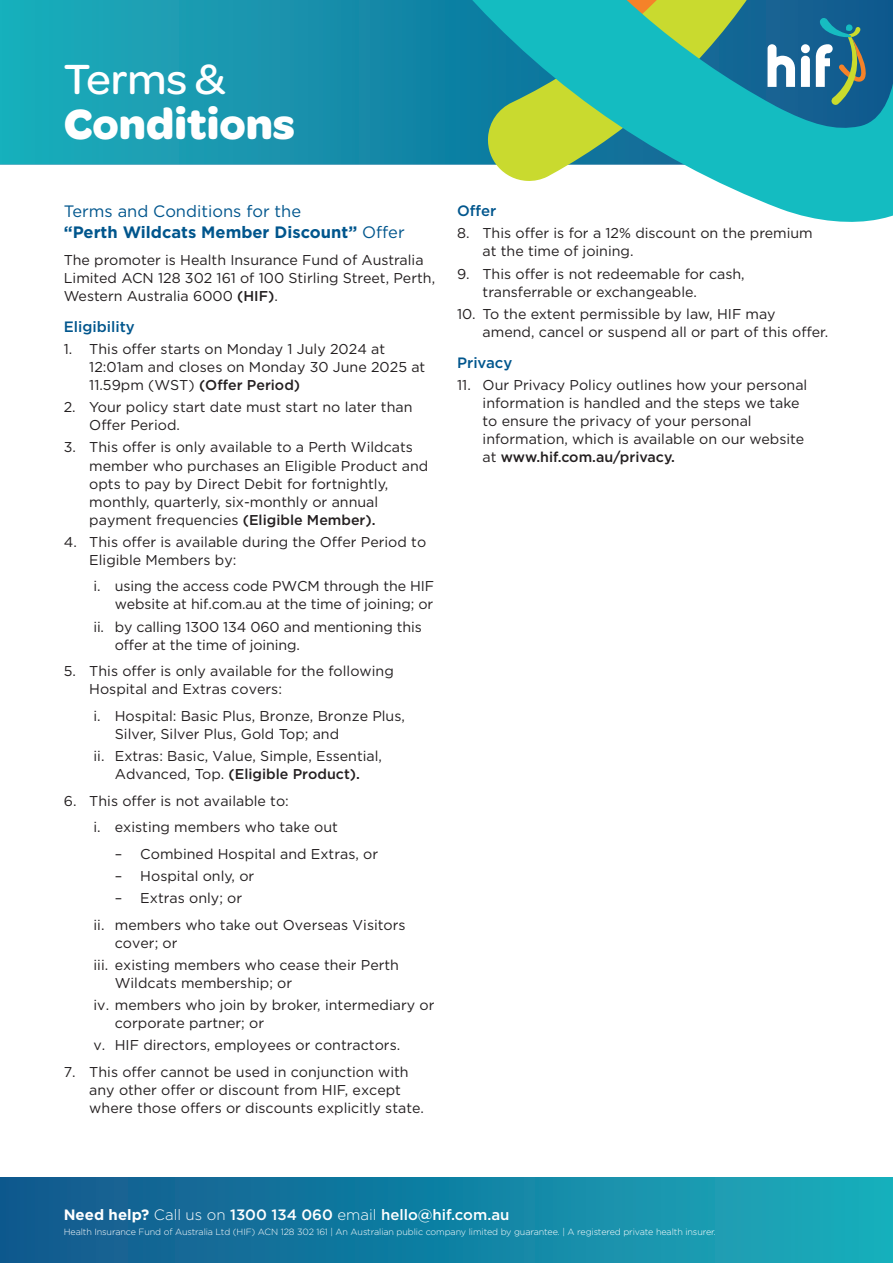
<style>
.page{position:relative;width:893px;height:1263px;background:#fff}
.page>*{position:absolute;margin:0;border:0;box-sizing:border-box;transform-origin:0 0}
.t1{font:700 45px/45px "Omnes";color:#fff}
.t2{font:16.5px/21px "Gotham";color:#01568d}
.t3{font:500 15px "Gotham";color:#fff}
.t4{font:500 15px "Gotham";color:#01568d}
.UL1{font:14.25px/18px "Gotham";color:#231f20}
.t5{font:300 9px "Gotham";letter-spacing:-.01em;color:#fff}
.s1{font-weight:500}
.s2{font-weight:700}
.s3{font-weight:300}
</style>
<div class="page">
<svg style="left:0;top:0;width:423px;height:165px;background:#1999b0"></svg>
<svg style="left:423px;top:0;width:470px;height:222px"></svg>
<svg style="left:767px;top:18px;width:99px;height:87px"></svg>
<div style="left:0;top:1178px;width:893px;height:85px;background:linear-gradient(to right,#0f568c,#1aaebb)"></div>
<p class="t1" style="left:64px;top:54px;width:233px"><span class="s1">Terms &amp;<br></span>Conditions</p>
<p class="t2" style="left:64px;top:201px;width:342px">Terms and Conditions for the<br><span class="s2">“Perth Wildcats Member Discount”</span> Offer</p>
<p class="UL1" style="left:64px;top:250px;width:373px">The promoter is Health Insurance Fund of Australia<br>Limited ACN 128 302 161 of 100 Stirling Street, Perth,<br>Western Australia 6000 <span class="s1">(HIF)</span>.</p>
<h2 class="t4" style="left:64px;top:316px;width:73px">Eligibility</h2>
<p class="UL1" style="left:89px;top:339px;width:338px;text-indent:-26px">1. This offer starts on Monday 1 July 2024 at<br>12:01am and closes on Monday 30 June 2025 at<br>11.59pm (WST) <span class="s1">(Offer Period)</span></p>
<p class="UL1" style="left:89px;top:398px;width:325px;text-indent:-26px">2. Your policy start date must start no later than<br>Offer Period.</p>
<p class="UL1" style="left:89px;top:438px;width:340px;text-indent:-26px">3. This offer is only available to a Perth Wildcats member who purchases an Eligible Product and opts to pay by Direct Debit for fortnightly, monthly, quarterly, six-monthly or annual payment frequencies <span class="s1">(Eligible Member).</span></p>
<p class="UL1" style="left:89px;top:533px;width:338px;text-indent:-26px">4. This offer is available during the Offer Period to<br>Eligible Members by:</p>
<p class="UL1" style="left:93px;top:577px;width:342px;text-align:right">i. using the access code PWCM through the HIF website at hif.com.au at the time of joining; or</p>
<p class="UL1" style="left:115px;top:617px;width:309px;text-indent:-21px">ii. by calling 1300 134 060 and mentioning this offer at the time of joining.</p>
<p class="UL1" style="left:89px;top:662px;width:306px;text-indent:-26px">5. This offer is only available for the following<br>Hospital and Extras covers:</p>
<p class="UL1" style="left:115px;top:706px;width:292px;text-indent:-21px">i. Hospital: Basic Plus, Bronze, Bronze Plus,<br>Silver, Silver Plus, Gold Top; and</p>
<p class="UL1" style="left:94px;top:746px;width:290px;text-align:center">ii. Extras: Basic, Value, Simple, Essential,<br>Advanced, Top. <span class="s1">(Eligible Product).</span></p>
<p class="UL1" style="left:94px;top:787px;width:246px;line-height:26.5px;text-indent:-30px">6. This offer is not available to:<br>i. existing members who take out</p>
<p class="UL1" style="left:115px;top:844px;width:265px">– Combined Hospital and Extras, or</p>
<p class="UL1" style="left:115px;top:866px;width:141px">– Hospital only, or</p>
<p class="UL1" style="left:94px;top:884px;width:314px;line-height:26.4px;text-indent:21px">– Extras only; or<br>ii. members who take out Overseas Visitors</p>
<p class="UL1" style="left:94px;top:931px;width:307px;line-height:22.2px;text-indent:21px">cover; or<br>iii. existing members who cease their Perth</p>
<p class="UL1" style="left:94px;top:971px;width:342px;line-height:22.2px;text-indent:21px">Wildcats membership; or<br>iv. members who join by broker, intermediary or</p>
<p class="UL1" style="left:94px;top:1011px;width:308px;line-height:22.2px;text-indent:21px">corporate partner; or<br>v. HIF directors, employees or contractors.</p>
<p class="UL1" style="left:89px;top:1062px;width:336px;text-indent:-26px">7. This offer cannot be used in conjunction with any other offer or discount from HIF, except where those offers or discounts explicitly state.</p>
<h2 class="t4" style="left:457px;top:201px;width:41px">Offer</h2>
<p class="UL1" style="left:483px;top:224px;width:332px;text-indent:-26px">8. This offer is for a 12% discount on the premium at the time of joining.</p>
<p class="UL1" style="left:483px;top:264px;width:264px;text-indent:-26px">9. This offer is not redeemable for cash, transferrable or exchangeable.</p>
<p class="UL1" style="left:483px;top:305px;width:347px;text-indent:-26px">10. To the extent permissible by law, HIF may amend, cancel or suspend all or part of this offer.</p>
<h2 class="t4" style="left:457px;top:352px;width:57px">Privacy</h2>
<p class="UL1" style="left:483px;top:376px;width:326px;text-indent:-26px">11. Our Privacy Policy outlines how your personal information is handled and the steps we take to ensure the privacy of your personal information, which is available on our website at <span class="s1">www.hif.com.au/privacy.</span></p>
<p class="t3" style="left:64px;top:1204px;width:447px"><span class="s2">Need help?</span> <span class="s3">Call us on</span> 1300 134 060 <span class="s3">email</span> hello@hif.com.au</p>
<p class="t5" style="left:64px;top:1226px;width:654px">Health Insurance Fund of Australia Ltd (HIF) ACN 128 302 161 | An Australian public company limited by guarantee. | A registered private health insurer.</p>
</div>
